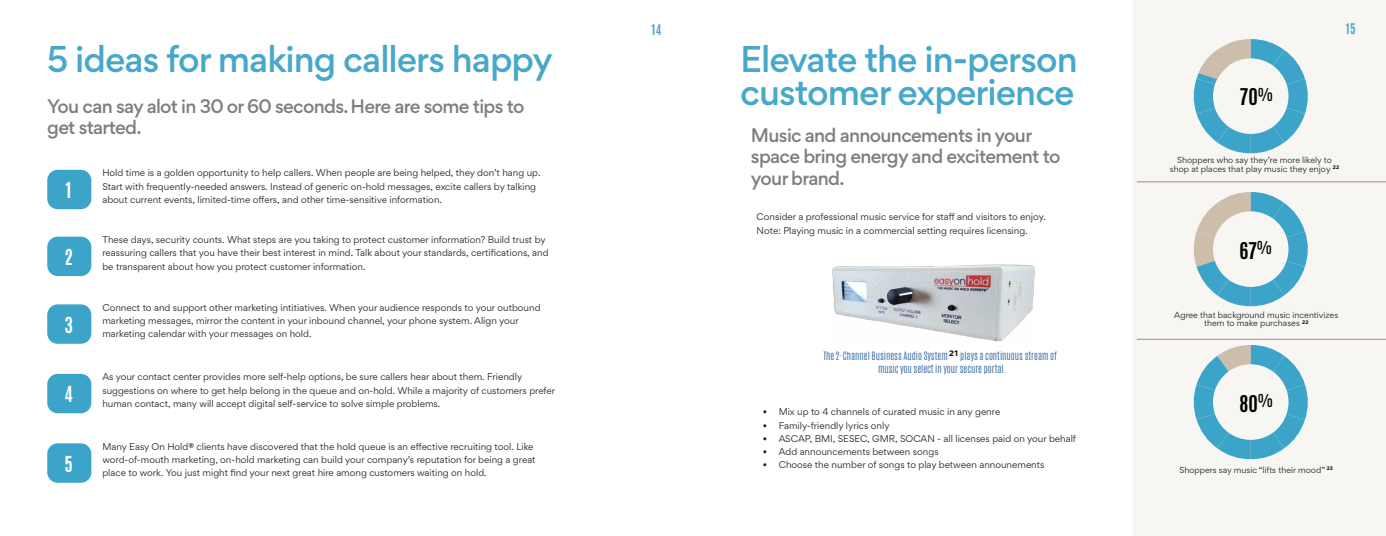
<style>
.page{position:relative;width:1386px;height:536px;background:#fff}
.page>*{position:absolute;margin:0;border:0;box-sizing:border-box;transform-origin:0 0}
.t1{font:500 33.25px/32.4px "Gordita";letter-spacing:-.03em;color:#48a8cb}
.t2{font:700 19.25px "Antonio";color:#000}
.t3{font:700 18.38px "Antonio";color:#fff}
.t4{font:500 17.5px/21px "Gordita";letter-spacing:-.04em;color:#7c7e81}
.t5{font:700 12.25px "Antonio";color:#48a8cb}
.t6{font:300 9.62px/13.1px "Antonio";color:#2f63a2;text-align:center}
.t7{font:8.75px/13.1px "Gordita";color:#292829}
.t8{font:7.88px/8.8px "Gordita";color:#292829;text-align:center}
.s1{font-weight:700}
</style>
<div class="page">
<div style="left:1133px;top:0;width:253px;height:536px;background:#f8f6f3"></div>
<svg style="left:1193px;top:39px;width:115px;height:114px"></svg>
<svg style="left:1193px;top:192px;width:115px;height:114px"></svg>
<svg style="left:1193px;top:345px;width:115px;height:114px"></svg>
<hr style="left:1137px;top:181px;width:249px;height:1px;background:#9a8e81">
<hr style="left:1137px;top:339px;width:249px;height:1px;background:#9a8e81">
<img style="left:833px;top:264px;width:202px;height:78px">
<div style="left:47px;top:170px;width:44px;height:39px;background:#3ca4c9;border-radius:11px"></div>
<div style="left:47px;top:236px;width:44px;height:40px;background:#3ca4c9;border-radius:11px"></div>
<div style="left:47px;top:304px;width:44px;height:39px;background:#3ca4c9;border-radius:11px"></div>
<div style="left:47px;top:374px;width:44px;height:39px;background:#3ca4c9;border-radius:11px"></div>
<div style="left:47px;top:443px;width:44px;height:39px;background:#3ca4c9;border-radius:11px"></div>
<h1 class="t1" style="left:47px;top:43px;width:507px">5 ideas for making callers happy</h1>
<h3 class="t4" style="left:47px;top:95px;width:479px">You can say alot in 30 or 60 seconds. Here are some tips to get started.</h3>
<h3 class="t3" style="left:66px;top:176px;width:8px">1</h3>
<h3 class="t3" style="left:64px;top:243px;width:10px">2</h3>
<h3 class="t3" style="left:64px;top:311px;width:10px">3</h3>
<h3 class="t3" style="left:64px;top:380px;width:10px">4</h3>
<h3 class="t3" style="left:64px;top:450px;width:10px">5</h3>
<p class="t7" style="left:102px;top:166px;width:440px">Hold time is a golden opportunity to help callers. When people are being helped, they don’t hang up.<br>Start with frequently-needed answers. Instead of generic on-hold messages, excite callers by talking about current events, limited-time offers, and other time-sensitive information.</p>
<p class="t7" style="left:102px;top:233px;width:448px">These days, security counts. What steps are you taking to protect customer information? Build trust by reassuring callers that you have their best interest in mind. Talk about your standards, certifications, and be transparent about how you protect customer information.</p>
<p class="t7" style="left:102px;top:301px;width:440px">Connect to and support other marketing intitiatives. When your audience responds to your outbound marketing messages, mirror the content in your inbound channel, your phone system. Align your marketing calendar with your messages on hold.</p>
<p class="t7" style="left:102px;top:370px;width:454px">As your contact center provides more self-help options, be sure callers hear about them. Friendly suggestions on where to get help belong in the queue and on-hold. While a majority of customers prefer human contact, many will accept digital self-service to solve simple problems.</p>
<p class="t7" style="left:102px;top:439px;width:435px">Many Easy On Hold<span class="s1">®</span> clients have discovered that the hold queue is an effective recruiting tool. Like word-of-mouth marketing, on-hold marketing can build your company’s reputation for being a great place to work. You just might find your next great hire among customers waiting on hold.</p>
<h3 class="t5" style="left:651px;top:20px;width:11px">14</h3>
<h3 class="t5" style="left:1346px;top:20px;width:12px">15</h3>
<h1 class="t1" style="left:740px;top:43px;width:339px">Elevate the in-person customer experience</h1>
<h3 class="t4" style="left:751px;top:125px;width:311px">Music and announcements in your space bring energy and excitement to your brand.</h3>
<p class="t7" style="left:757px;top:210px;width:291px">Consider a professional music service for staff and visitors to enjoy.<br>Note: Playing music in a commercial setting requires licensing.</p>
<p class="t6" style="left:823px;top:349px;width:235px">The 2-Channel Business Audio System <sup>21</sup> plays a continuous stream of music you select in your secure portal.</p>
<p class="t7" style="left:763px;top:405px;width:239px">• Mix up to 4 channels of curated music in any genre</p>
<p class="t7" style="left:763px;top:418px;width:128px">• Family-friendly lyrics only</p>
<p class="t7" style="left:763px;top:431px;width:315px">• ASCAP, BMI, SESEC, GMR, SOCAN - all licenses paid on your behalf</p>
<p class="t7" style="left:763px;top:444px;width:177px">• Add announcements between songs</p>
<p class="t7" style="left:763px;top:457px;width:283px">• Choose the number of songs to play between announements</p>
<h2 class="t2" style="left:1240px;top:82px;width:35px">70<sup>%</sup></h2>
<p class="t8" style="left:1170px;top:155px;width:171px">Shoppers who say they’re more likely to shop at places that play music they enjoy <sup>22</sup></p>
<h2 class="t2" style="left:1240px;top:236px;width:34px">67<sup>%</sup></h2>
<p class="t8" style="left:1174px;top:310px;width:165px">Agree that background music incentivizes them to make purchases <sup>22</sup></p>
<h2 class="t2" style="left:1240px;top:389px;width:35px">80<sup>%</sup></h2>
<p class="t8" style="left:1180px;top:465px;width:155px">Shoppers say music “lifts their mood” <sup>23</sup></p>
</div>
